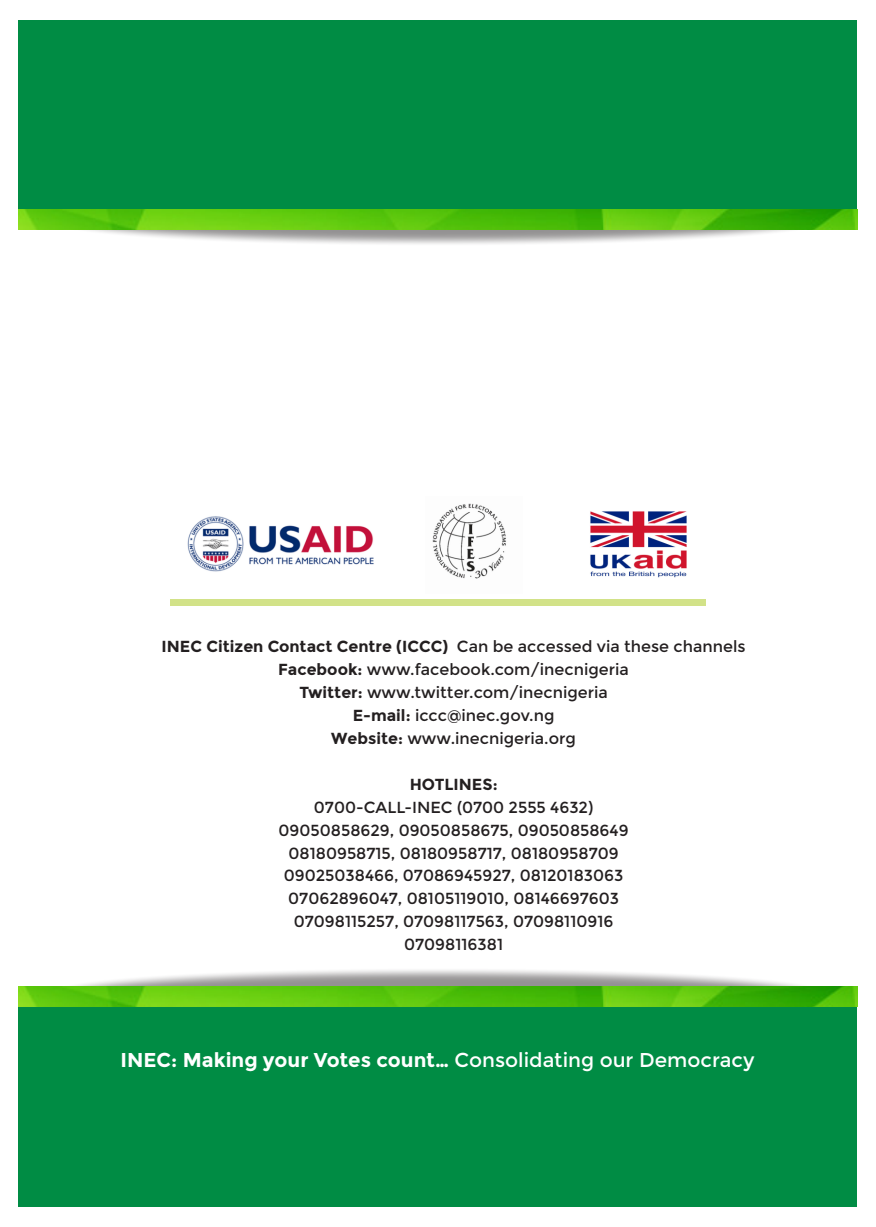
<style>
.page{position:relative;width:876px;height:1227px;background:#fff}
.page>*{position:absolute;margin:0;border:0;box-sizing:border-box;transform-origin:0 0}
.t1{font:700 20px "Montserrat";color:#fff}
.t2{font:16px/22.8px "Montserrat";color:#231f20;text-align:center}
.t3{font:700 16px "Montserrat";color:#231f20}
.s1{font-weight:700}
.s2{font-weight:400}
</style>
<div class="page">
<div style="left:20px;top:962px;width:835px;height:25px;background:#231f20;opacity:.49"></div>
<div style="left:20px;top:227px;width:835px;height:25px;background:#231f20;opacity:.49"></div>
<div style="left:19px;top:20px;width:838px;height:190px;background:#008c44"></div>
<img style="left:19px;top:210px;width:838px;height:20px">
<div style="left:19px;top:1006px;width:838px;height:200px;background:#008c44"></div>
<img style="left:19px;top:986px;width:838px;height:20px">
<img style="left:187px;top:516px;width:187px;height:56px">
<img style="left:590px;top:511px;width:97px;height:67px">
<img style="left:432px;top:503px;width:74px;height:76px">
<div style="left:170px;top:600px;width:535px;height:6px;background:#d2e288"></div>
<p class="t2" style="left:161px;top:635px;width:585px"><span class="s1">INEC Citizen Contact Centre (ICCC)</span> Can be accessed via these channels <span class="s1">Facebook:</span> www.facebook.com/inecnigeria<br><span class="s1">Twitter:</span> www.twitter.com/inecnigeria<br><span class="s1">E-mail:</span> iccc@inec.gov.ng<br><span class="s1">Website:</span> www.inecnigeria.org</p>
<p class="t3" style="left:409px;top:774px;width:89px">HOTLINES:</p>
<p class="t2" style="left:278px;top:795px;width:351px">0700-CALL-INEC (0700 2555 4632)<br>09050858629, 09050858675, 09050858649<br>08180958715, 08180958717, 08180958709<br>09025038466, 07086945927, 08120183063<br>07062896047, 08105119010, 08146697603<br>07098115257, 07098117563, 07098110916<br>07098116381</p>
<p class="t1" style="left:121px;top:1047px;width:635px">INEC: Making your Votes count… <span class="s2">Consolidating our Democracy</span></p>
</div>
